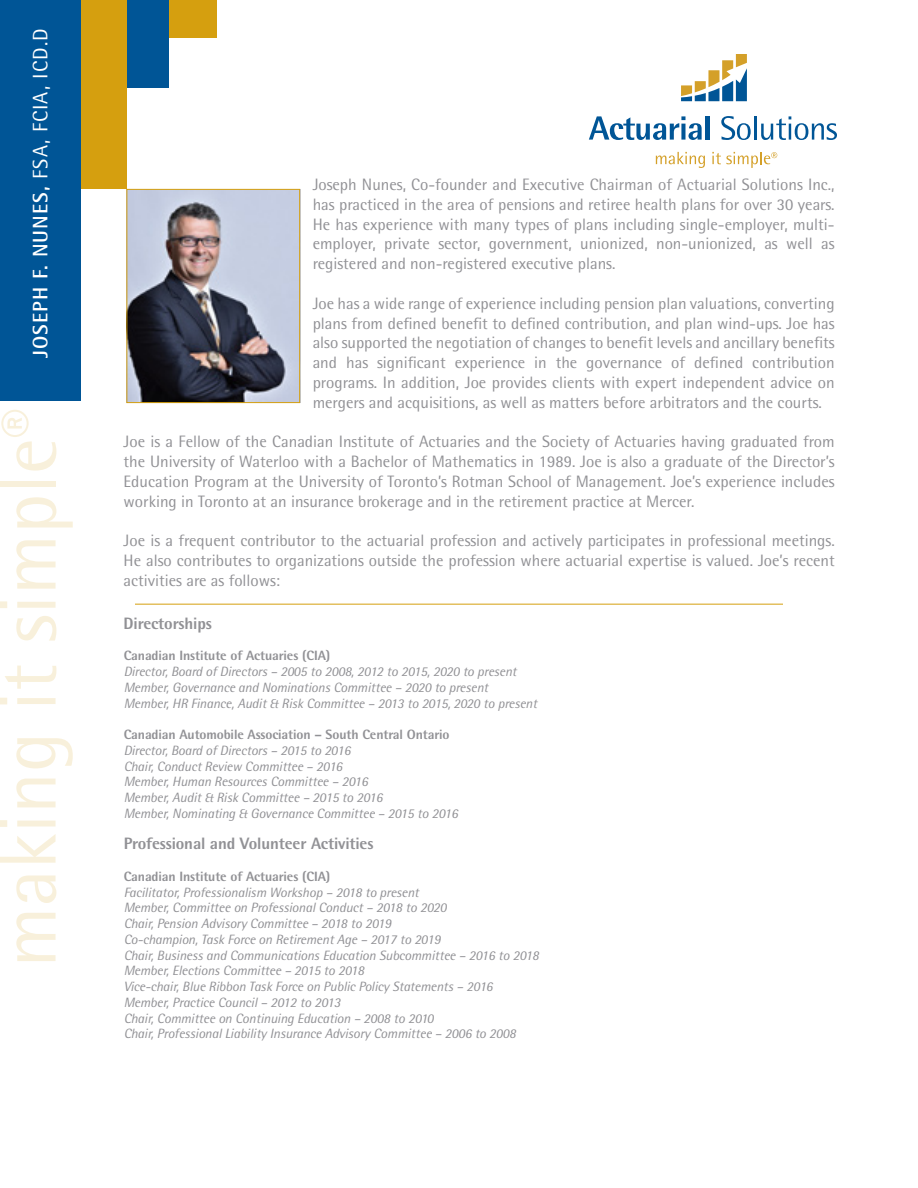
<style>
.page{position:relative;width:918px;height:1188px;background:#fff}
.page>*{position:absolute;margin:0;border:0;box-sizing:border-box;transform-origin:0 0}
.t1{font:700 21px "Rotis Semi Sans";letter-spacing:.05em;color:#fff}
.t2{font:16.5px/19.8px "Rotis Semi Sans";color:#919195;text-align:justify}
.t3{font:800 16.5px "Rotis Semi Sans";letter-spacing:-.01em;color:#919195}
.t4{font:italic 13.5px/15.8px "Rotis Semi Sans";letter-spacing:-.01em;color:#919195}
.t5{font:800 13.5px "Rotis Semi Sans";letter-spacing:-.01em;color:#919195}
.s1{font-weight:400}
</style>
<div class="page">
<div style="left:122px;top:0;width:95px;height:37px;background:#d59f0f"></div>
<div style="left:74px;top:0;width:95px;height:88px;background:#005596"></div>
<div style="left:32px;top:0;width:95px;height:189px;background:#d59f0f"></div>
<svg style="left:589px;top:116px;width:113px;height:24px"></svg>
<hr style="left:705px;top:116px;width:4px;height:24px;background:#005596">
<svg style="left:721px;top:116px;width:30px;height:24px"></svg>
<hr style="left:754px;top:116px;width:3px;height:24px;background:#005596">
<svg style="left:761px;top:116px;width:76px;height:24px"></svg>
<svg style="left:681px;top:54px;width:66px;height:47px"></svg>
<svg style="left:656px;top:152px;width:49px;height:16px"></svg>
<svg style="left:712px;top:152px;width:65px;height:16px"></svg>
<img style="left:128px;top:191px;width:170px;height:210px">
<div style="left:126px;top:189px;width:174px;height:214px;border:1px solid #d59f0f"></div>
<svg style="left:16px;top:913px;width:40px;height:48px"></svg>
<svg style="left:16px;top:875px;width:40px;height:28px"></svg>
<svg style="left:0;top:834px;width:56px;height:29px"></svg>
<svg style="left:0;top:820px;width:56px;height:7px"></svg>
<svg style="left:16px;top:779px;width:40px;height:28px"></svg>
<svg style="left:16px;top:738px;width:57px;height:30px"></svg>
<svg style="left:0;top:698px;width:56px;height:6px"></svg>
<svg style="left:5px;top:666px;width:51px;height:23px"></svg>
<svg style="left:16px;top:616px;width:40px;height:25px"></svg>
<svg style="left:0;top:601px;width:56px;height:7px"></svg>
<svg style="left:16px;top:540px;width:40px;height:49px"></svg>
<svg style="left:16px;top:497px;width:57px;height:31px"></svg>
<div style="left:0;top:481px;width:56px;height:6px;background:#f8f0db"></div>
<svg style="left:1px;top:410px;width:55px;height:61px"></svg>
<div style="left:0;top:0;width:81px;height:401px;background:#005596"></div>
<hr style="left:135px;top:604px;width:648px;height:1px;background:#d59f0f">
<p class="t1" style="left:28px;top:358px;width:331px;rotate:-90deg">JOSEPH F. NUNES, <span class="s1">FSA, FCIA, ICD.D</span></p>
<p class="t2" style="left:313px;top:174px;width:524px">Joseph Nunes, Co-founder and Executive Chairman of Actuarial Solutions Inc., has practiced in the area of pensions and retiree health plans for over 30 years.<br>He has experience with many types of plans including single-employer, multi&shy;employer, private sector, government, unionized, non-unionized, as well as registered and non-registered executive plans.</p>
<p class="t2" style="left:313px;top:293px;width:524px">Joe has a wide range of experience including pension plan valuations, converting plans from defined benefit to defined contribution, and plan wind-ups. Joe has also supported the negotiation of changes to benefit levels and ancillary benefits and has significant experience in the governance of defined contribution programs. In addition, Joe provides clients with expert independent advice on mergers and acquisitions, as well as matters before arbitrators and the courts.</p>
<p class="t2" style="left:124px;top:432px;width:713px">Joe is a Fellow of the Canadian Institute of Actuaries and the Society of Actuaries having graduated from the University of Waterloo with a Bachelor of Mathematics in 1989. Joe is also a graduate of the Director’s Education Program at the University of Toronto’s Rotman School of Management. Joe’s experience includes working in Toronto at an insurance brokerage and in the retirement practice at Mercer.</p>
<p class="t2" style="left:124px;top:531px;width:713px">Joe is a frequent contributor to the actuarial profession and actively participates in professional meetings.<br>He also contributes to organizations outside the profession where actuarial expertise is valued. Joe’s recent activities are as follows:</p>
<p class="t3" style="left:124px;top:613px;width:90px">Directorships</p>
<p class="t5" style="left:124px;top:647px;width:208px">Canadian Institute of Actuaries (CIA)</p>
<p class="t4" style="left:124px;top:664px;width:415px">Director, Board of Directors – 2005 to 2008, 2012 to 2015, 2020 to present<br>Member, Governance and Nominations Committee – 2020 to present<br>Member, HR Finance, Audit &amp; Risk Committee – 2013 to 2015, 2020 to present</p>
<p class="t5" style="left:124px;top:726px;width:327px">Canadian Automobile Association – South Central Ontario</p>
<p class="t4" style="left:124px;top:742px;width:336px">Director, Board of Directors – 2015 to 2016<br>Chair, Conduct Review Committee – 2016<br>Member, Human Resources Committee – 2016<br>Member, Audit &amp; Risk Committee – 2015 to 2016<br>Member, Nominating &amp; Governance Committee – 2015 to 2016</p>
<p class="t3" style="left:124px;top:833px;width:251px">Professional and Volunteer Activities</p>
<p class="t5" style="left:124px;top:868px;width:208px">Canadian Institute of Actuaries (CIA)</p>
<p class="t4" style="left:124px;top:884px;width:417px">Facilitator, Professionalism Workshop – 2018 to present<br>Member, Committee on Professional Conduct – 2018 to 2020<br>Chair, Pension Advisory Committee – 2018 to 2019<br>Co-champion, Task Force on Retirement Age – 2017 to 2019<br>Chair, Business and Communications Education Subcommittee – 2016 to 2018<br>Member, Elections Committee – 2015 to 2018<br>Vice-chair, Blue Ribbon Task Force on Public Policy Statements – 2016<br>Member, Practice Council – 2012 to 2013<br>Chair, Committee on Continuing Education – 2008 to 2010<br>Chair, Professional Liability Insurance Advisory Committee – 2006 to 2008</p>
</div>
